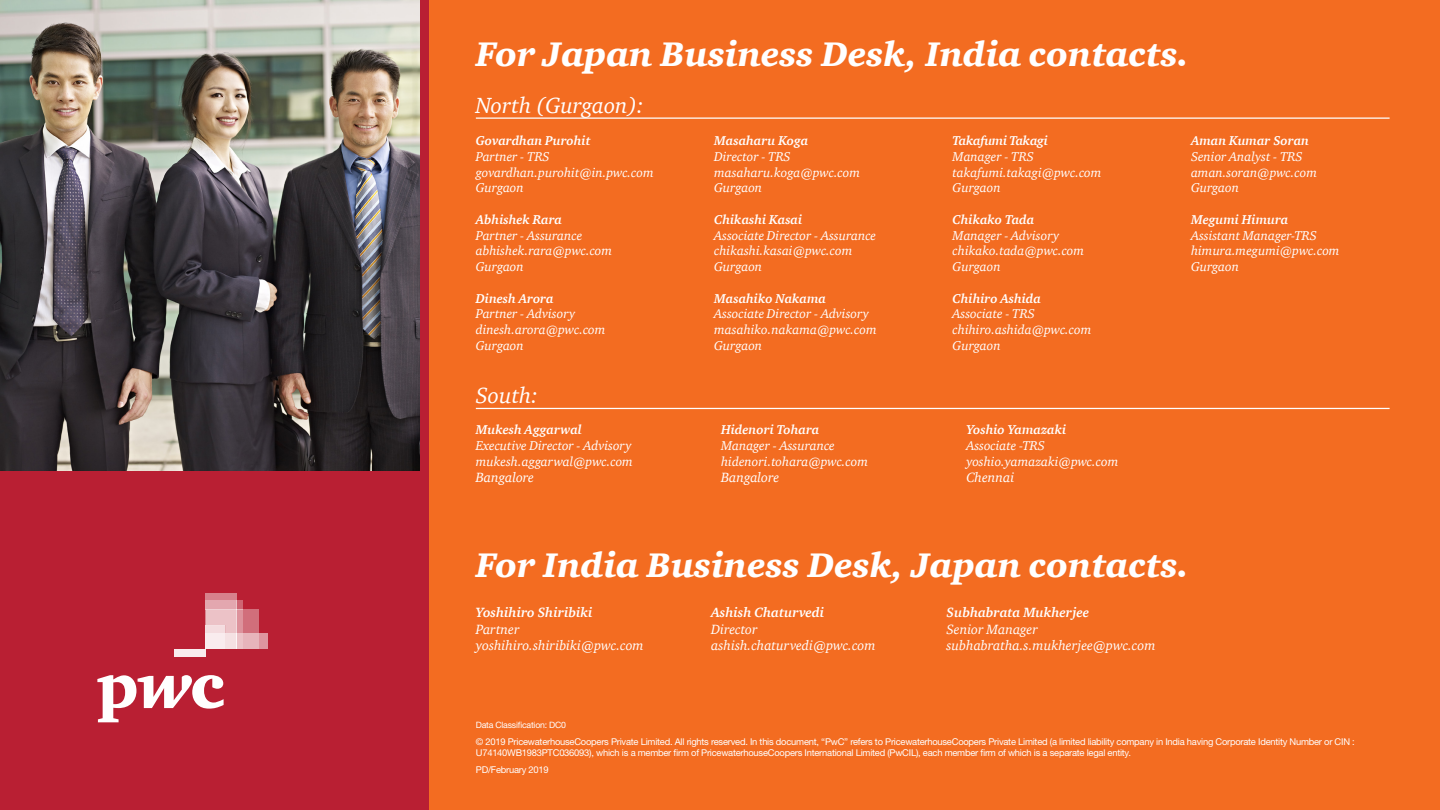
<style>
.page{position:relative;width:1440px;height:810px;background:#fff}
.page>*{position:absolute;margin:0;border:0;box-sizing:border-box;transform-origin:0 0}
.t1{font:italic 900 35px "ITC Charter Com";color:#fff}
.t2{font:italic 22.5px "ITC Charter Com";color:#fff}
.t3{font:italic 13.75px "ITC Charter Com";color:#fff}
.t4{font:italic 700 13.75px "ITC Charter Com";color:#fff}
.t5{font:italic 13.12px "ITC Charter Com";color:#fff}
.t6{font:italic 700 13.12px "ITC Charter Com";color:#fff}
.t7{font:italic 700 13.12px "ITC Charter Com";letter-spacing:-.025em;color:#fff}
.t8{font:9.38px/11.2px "Helvetica Neue";letter-spacing:-.025em;color:#fff}
.t9{font:8.75px "Helvetica Neue";letter-spacing:-.025em;color:#fff}
</style>
<div class="page">
<div style="left:0;top:1px;width:430px;height:809px;background:#b91f33"></div>
<img style="left:0;top:0;width:419px;height:470px">
<div style="left:430px;top:0;width:1010px;height:810px;background:#f36c21"></div>
<hr style="left:476px;top:117px;width:914px;height:2px;background:#fff">
<hr style="left:476px;top:408px;width:914px;height:1px;background:#fff">
<svg style="left:205px;top:609px;width:32px;height:24px"></svg>
<div style="left:174px;top:649px;width:31px;height:8px;background:#f9ecee"></div>
<svg style="left:97px;top:675px;width:127px;height:47px"></svg>
<div style="left:205px;top:633px;width:20px;height:16px;background:#f9ecee"></div>
<div style="left:225px;top:633px;width:12px;height:16px;background:#f5e1e3"></div>
<div style="left:237px;top:633px;width:6px;height:16px;background:#ecc2c7"></div>
<div style="left:243px;top:633px;width:16px;height:16px;background:#e7b4bb"></div>
<div style="left:259px;top:633px;width:8px;height:16px;background:#de959f"></div>
<div style="left:243px;top:609px;width:16px;height:24px;background:#d16e7b"></div>
<div style="left:237px;top:609px;width:6px;height:24px;background:#dd929c"></div>
<div style="left:205px;top:625px;width:20px;height:8px;background:#f4dcdf"></div>
<div style="left:237px;top:600px;width:6px;height:9px;background:#ce6472"></div>
<div style="left:205px;top:600px;width:32px;height:9px;background:#e3a7af"></div>
<div style="left:205px;top:594px;width:32px;height:6px;background:#d7818c"></div>
<p class="t1" style="left:476px;top:33px;width:715px">For Japan Business Desk, India contacts.</p>
<p class="t2" style="left:476px;top:92px;width:169px">North (Gurgaon):</p>
<p class="t6" style="left:476px;top:133px;width:116px">Govardhan Purohit</p>
<p class="t5" style="left:476px;top:149px;width:75px">Partner - TRS</p>
<p class="t5" style="left:476px;top:164px;width:179px">govardhan.purohit@in.pwc.com</p>
<p class="t5" style="left:476px;top:180px;width:50px">Gurgaon</p>
<p class="t6" style="left:476px;top:211px;width:88px">Abhishek Rara</p>
<p class="t5" style="left:476px;top:227px;width:108px">Partner - Assurance</p>
<p class="t5" style="left:476px;top:243px;width:138px">abhishek.rara@pwc.com</p>
<p class="t5" style="left:476px;top:259px;width:50px">Gurgaon</p>
<p class="t6" style="left:476px;top:290px;width:79px">Dinesh Arora</p>
<p class="t5" style="left:476px;top:306px;width:101px">Partner - Advisory</p>
<p class="t5" style="left:476px;top:322px;width:131px">dinesh.arora@pwc.com</p>
<p class="t5" style="left:476px;top:338px;width:50px">Gurgaon</p>
<p class="t2" style="left:476px;top:382px;width:63px">South:</p>
<p class="t6" style="left:476px;top:422px;width:108px">Mukesh Aggarwal</p>
<p class="t5" style="left:476px;top:438px;width:157px">Executive Director - Advisory</p>
<p class="t5" style="left:476px;top:453px;width:159px">mukesh.aggarwal@pwc.com</p>
<p class="t3" style="left:476px;top:469px;width:60px">Bangalore</p>
<p class="t6" style="left:714px;top:133px;width:95px">Masaharu Koga</p>
<p class="t5" style="left:714px;top:149px;width:78px">Director - TRS</p>
<p class="t5" style="left:714px;top:164px;width:147px">masaharu.koga@pwc.com</p>
<p class="t5" style="left:714px;top:180px;width:50px">Gurgaon</p>
<p class="t6" style="left:714px;top:211px;width:90px">Chikashi Kasai</p>
<p class="t5" style="left:714px;top:227px;width:163px">Associate Director - Assurance</p>
<p class="t5" style="left:714px;top:243px;width:140px">chikashi.kasai@pwc.com</p>
<p class="t5" style="left:714px;top:259px;width:50px">Gurgaon</p>
<p class="t6" style="left:714px;top:290px;width:113px">Masahiko Nakama</p>
<p class="t5" style="left:714px;top:306px;width:156px">Associate Director - Advisory</p>
<p class="t5" style="left:714px;top:322px;width:164px">masahiko.nakama@pwc.com</p>
<p class="t5" style="left:714px;top:338px;width:50px">Gurgaon</p>
<p class="t6" style="left:721px;top:422px;width:100px">Hidenori Tohara</p>
<p class="t5" style="left:721px;top:438px;width:115px">Manager - Assurance</p>
<p class="t5" style="left:721px;top:453px;width:148px">hidenori.tohara@pwc.com</p>
<p class="t3" style="left:721px;top:469px;width:60px">Bangalore</p>
<p class="t7" style="left:953px;top:133px;width:97px">Takafumi Takagi</p>
<p class="t5" style="left:953px;top:149px;width:83px">Manager - TRS</p>
<p class="t5" style="left:953px;top:164px;width:150px">takafumi.takagi@pwc.com</p>
<p class="t5" style="left:953px;top:180px;width:50px">Gurgaon</p>
<p class="t6" style="left:953px;top:211px;width:83px">Chikako Tada</p>
<p class="t5" style="left:953px;top:227px;width:108px">Manager - Advisory</p>
<p class="t5" style="left:953px;top:243px;width:133px">chikako.tada@pwc.com</p>
<p class="t5" style="left:953px;top:259px;width:50px">Gurgaon</p>
<p class="t6" style="left:953px;top:290px;width:90px">Chihiro Ashida</p>
<p class="t5" style="left:953px;top:306px;width:84px">Associate - TRS</p>
<p class="t5" style="left:953px;top:322px;width:140px">chihiro.ashida@pwc.com</p>
<p class="t5" style="left:953px;top:338px;width:50px">Gurgaon</p>
<p class="t6" style="left:966px;top:422px;width:101px">Yoshio Yamazaki</p>
<p class="t5" style="left:966px;top:438px;width:80px">Associate -TRS</p>
<p class="t5" style="left:966px;top:453px;width:153px">yoshio.yamazaki@pwc.com</p>
<p class="t3" style="left:966px;top:469px;width:50px">Chennai</p>
<p class="t6" style="left:1191px;top:133px;width:120px">Aman Kumar Soran</p>
<p class="t5" style="left:1191px;top:149px;width:113px">Senior Analyst - TRS</p>
<p class="t5" style="left:1191px;top:164px;width:127px">aman.soran@pwc.com</p>
<p class="t5" style="left:1191px;top:180px;width:50px">Gurgaon</p>
<p class="t6" style="left:1191px;top:211px;width:99px">Megumi Himura</p>
<p class="t5" style="left:1191px;top:227px;width:127px">Assistant Manager-TRS</p>
<p class="t5" style="left:1191px;top:243px;width:150px">himura.megumi@pwc.com</p>
<p class="t5" style="left:1191px;top:259px;width:50px">Gurgaon</p>
<p class="t1" style="left:476px;top:544px;width:715px">For India Business Desk, Japan contacts.</p>
<p class="t4" style="left:476px;top:604px;width:118px">Yoshihiro Shiribiki</p>
<p class="t3" style="left:476px;top:621px;width:45px">Partner</p>
<p class="t3" style="left:476px;top:637px;width:169px">yoshihiro.shiribiki@pwc.com</p>
<p class="t4" style="left:711px;top:604px;width:115px">Ashish Chaturvedi</p>
<p class="t3" style="left:711px;top:621px;width:48px">Director</p>
<p class="t3" style="left:711px;top:637px;width:166px">ashish.chaturvedi@pwc.com</p>
<p class="t4" style="left:947px;top:604px;width:144px">Subhabrata Mukherjee</p>
<p class="t3" style="left:947px;top:621px;width:93px">Senior Manager</p>
<p class="t3" style="left:947px;top:637px;width:211px">subhabratha.s.mukherjee@pwc.com</p>
<p class="t9" style="left:476px;top:719px;width:92px">Data Classification: DC0</p>
<p class="t8" style="left:476px;top:735px;width:881px">© 2019 PricewaterhouseCoopers Private Limited. All rights reserved. In this document, “PwC” refers to PricewaterhouseCoopers Private Limited (a limited liability company in India having Corporate Identity Number or CIN :<br>U74140WB1983PTC036093), which is a member firm of PricewaterhouseCoopers International Limited (PwCIL), each member firm of which is a separate legal entity.</p>
<p class="t8" style="left:476px;top:764px;width:74px">PD/February 2019</p>
</div>
